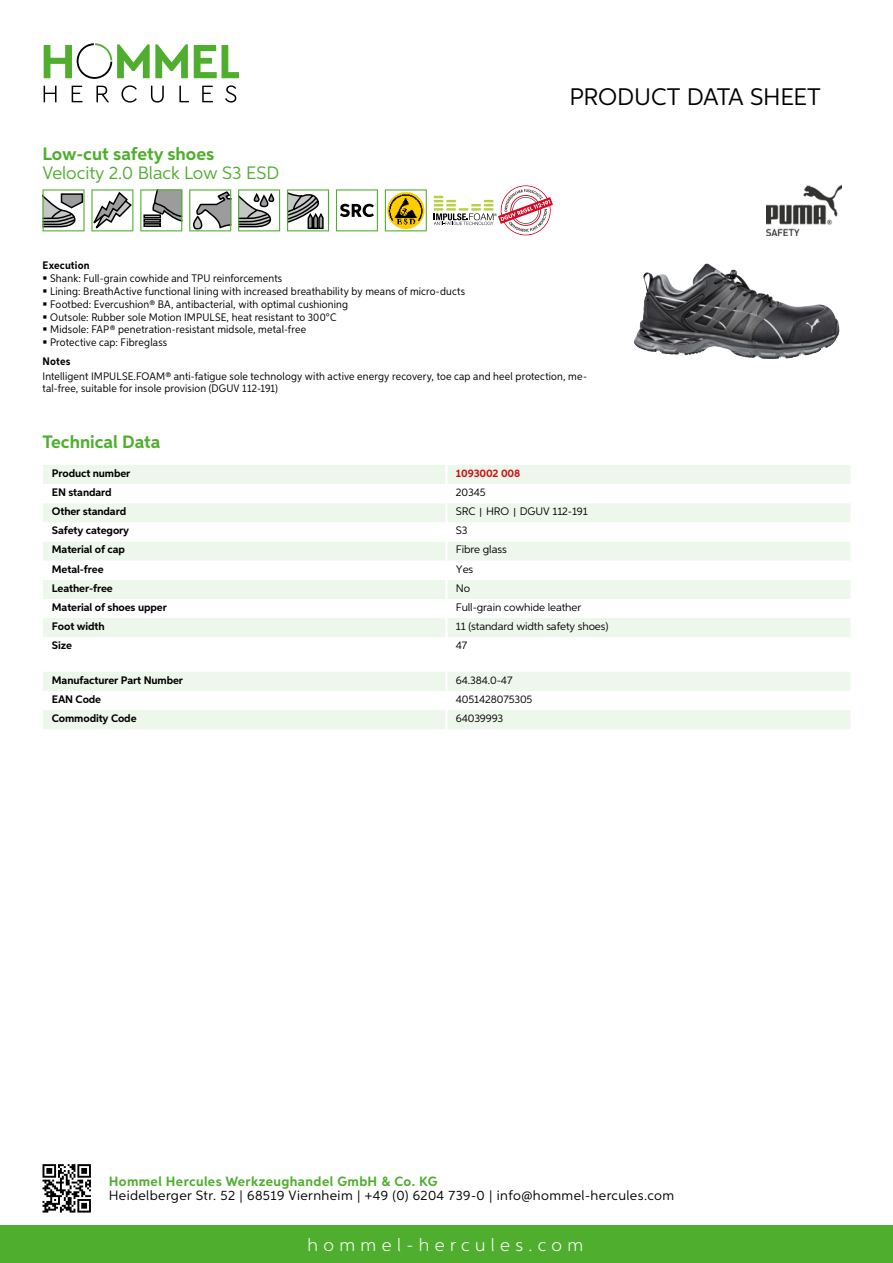
<style>
.page{position:relative;width:893px;height:1263px;background:#fff}
.page>*{position:absolute;margin:0;border:0;box-sizing:border-box;transform-origin:0 0}
.t1{font:24px "Aspira";letter-spacing:-.01em;color:#000}
.t2{font:700 18px "Aspira";color:#50ae2f}
.t3{font:18px "Aspira";color:#50ae2f}
.t4{font:300 18px "Aspira";letter-spacing:.3em;color:#fff}
.t5{font:13.5px "Aspira";letter-spacing:.03em;color:#000}
.t6{font:700 13.5px "Aspira";letter-spacing:.03em;color:#50ae2f}
.t7{font:10.95px/12.8px "Aspira Nar";letter-spacing:.015em;color:#000}
.t8{font:700 10.95px "Aspira";letter-spacing:-.01em;color:#000}
.t9{font:10.95px "Aspira";letter-spacing:-.01em;color:#000}
.t10{font:700 10.95px "Aspira Nar";letter-spacing:.015em;color:#000}
.t11{font:700 10.95px "Aspira";letter-spacing:-.01em;color:#cd1013}
.s1{font-family:"Wuerth Global";font-size:10.5px}
</style>
<div class="page">
<div style="left:0;top:1226px;width:893px;height:37px;background:#50ae2f"></div>
<svg style="left:43px;top:1164px;width:48px;height:48px"></svg>
<svg style="left:194px;top:45px;width:45px;height:33px"></svg>
<svg style="left:44px;top:43px;width:144px;height:36px"></svg>
<svg style="left:44px;top:86px;width:13px;height:16px"></svg>
<svg style="left:72px;top:86px;width:10px;height:16px"></svg>
<svg style="left:96px;top:86px;width:13px;height:16px"></svg>
<svg style="left:121px;top:85px;width:16px;height:18px"></svg>
<svg style="left:151px;top:86px;width:13px;height:17px"></svg>
<svg style="left:179px;top:86px;width:10px;height:16px"></svg>
<svg style="left:202px;top:86px;width:11px;height:16px"></svg>
<svg style="left:225px;top:85px;width:11px;height:18px"></svg>
<div style="left:43px;top:465px;width:807px;height:19px;background:#eef7eb"></div>
<svg style="left:43px;top:503px;width:807px;height:134px;fill:#eef7eb"></svg>
<hr style="left:445px;top:465px;width:3px;height:19px;background:#fff">
<hr style="left:445px;top:503px;width:3px;height:19px;background:#fff">
<hr style="left:445px;top:522px;width:3px;height:19px;background:#fff">
<hr style="left:445px;top:541px;width:3px;height:20px;background:#fff">
<hr style="left:445px;top:561px;width:3px;height:19px;background:#fff">
<hr style="left:445px;top:580px;width:3px;height:19px;background:#fff">
<hr style="left:445px;top:599px;width:3px;height:19px;background:#fff">
<hr style="left:445px;top:618px;width:3px;height:19px;background:#fff">
<svg style="left:43px;top:672px;width:807px;height:57px"></svg>
<hr style="left:445px;top:710px;width:3px;height:19px;background:#fff">
<svg style="left:43px;top:189px;width:90px;height:42px"></svg>
<svg style="left:140px;top:189px;width:42px;height:42px"></svg>
<svg style="left:189px;top:189px;width:42px;height:42px"></svg>
<svg style="left:238px;top:189px;width:42px;height:42px"></svg>
<svg style="left:287px;top:189px;width:42px;height:42px"></svg>
<svg style="left:336px;top:189px;width:42px;height:42px"></svg>
<svg style="left:385px;top:189px;width:42px;height:42px"></svg>
<svg style="left:434px;top:185px;width:119px;height:50px"></svg>
<img style="left:634px;top:264px;width:72px;height:90px">
<img style="left:766px;top:185px;width:76px;height:50px">
<h2 class="t2" style="left:43px;top:142px;width:173px">Low-cut safety shoes</h2>
<h2 class="t3" style="left:43px;top:162px;width:236px">Velocity 2.0 Black Low S3 ESD</h2>
<h1 class="t1" style="left:569px;top:82px;width:253px">Product data sh eet</h1>
<p class="t10" style="left:43px;top:259px;width:49px">Execution</p>
<p class="t7" style="left:50px;top:272px;width:417px">Shank: Full-grain cowhide and TPU reinforcements<br>Lining: BreathActive functional lining with increased breathability by means of micro-ducts Footbed: Evercushion® BA, antibacterial, with optimal cushioning<br>Outsole: Rubber sole Motion IMPULSE, heat resistant to 300°C<br>Midsole: FAP® penetration-resistant midsole, metal-free<br>Protective cap: Fibreglass</p>
<p class="t10" style="left:43px;top:355px;width:29px">Notes</p>
<p class="t7" style="left:43px;top:370px;width:546px;line-height:12px">Intelligent IMPULSE.FOAM® anti-fatigue sole technology with active energy recovery, toe cap and heel protection, me&shy;tal-free, suitable for insole provision (DGUV 112-191)</p>
<h2 class="t2" style="left:43px;top:431px;width:120px">Technical Data</h2>
<p class="t8" style="left:52px;top:466px;width:80px">Product number</p>
<p class="t11" style="left:456px;top:466px;width:66px">1093002 008</p>
<p class="t8" style="left:52px;top:486px;width:61px">EN standard</p>
<p class="t9" style="left:456px;top:486px;width:31px">20345</p>
<p class="t8" style="left:52px;top:505px;width:76px">Other standard</p>
<p class="t9" style="left:456px;top:505px;width:133px">SRC <span class="s1">|</span> HRO <span class="s1">|</span> DGUV 112-191</p>
<p class="t8" style="left:52px;top:524px;width:79px">Safety category</p>
<p class="t9" style="left:456px;top:524px;width:13px">S3</p>
<p class="t8" style="left:52px;top:543px;width:75px">Material of cap</p>
<p class="t9" style="left:456px;top:543px;width:52px">Fibre glass</p>
<p class="t8" style="left:52px;top:562px;width:53px">Metal-free</p>
<p class="t9" style="left:456px;top:562px;width:19px">Yes</p>
<p class="t8" style="left:52px;top:581px;width:62px">Leather-free</p>
<p class="t9" style="left:456px;top:581px;width:16px">No</p>
<p class="t8" style="left:52px;top:600px;width:116px">Material of shoes upper</p>
<p class="t9" style="left:456px;top:600px;width:127px">Full-grain cowhide leather</p>
<p class="t8" style="left:52px;top:619px;width:54px">Foot width</p>
<p class="t9" style="left:456px;top:620px;width:154px">11 (standard width safety shoes)</p>
<p class="t8" style="left:52px;top:639px;width:22px">Size</p>
<p class="t9" style="left:456px;top:639px;width:13px">47</p>
<p class="t8" style="left:52px;top:673px;width:133px">Manufacturer Part Number</p>
<p class="t9" style="left:456px;top:673px;width:58px">64.384.0-47</p>
<p class="t8" style="left:52px;top:692px;width:51px">EAN Code</p>
<p class="t9" style="left:456px;top:692px;width:78px">4051428075305</p>
<p class="t8" style="left:52px;top:711px;width:86px">Commodity Code</p>
<p class="t9" style="left:456px;top:711px;width:49px">64039993</p>
<p class="t6" style="left:109px;top:1172px;width:330px">Hommel Hercules Werkzeughandel GmbH &amp; Co. KG</p>
<p class="t5" style="left:109px;top:1187px;width:567px">Heidelberger Str. 52 | 68519 Viernheim | +49 (0) 6204 739-0 | info@hommel-hercules.com</p>
<h2 class="t4" style="left:307px;top:1234px;width:277px">hommel-hercules.com</h2>
</div>
